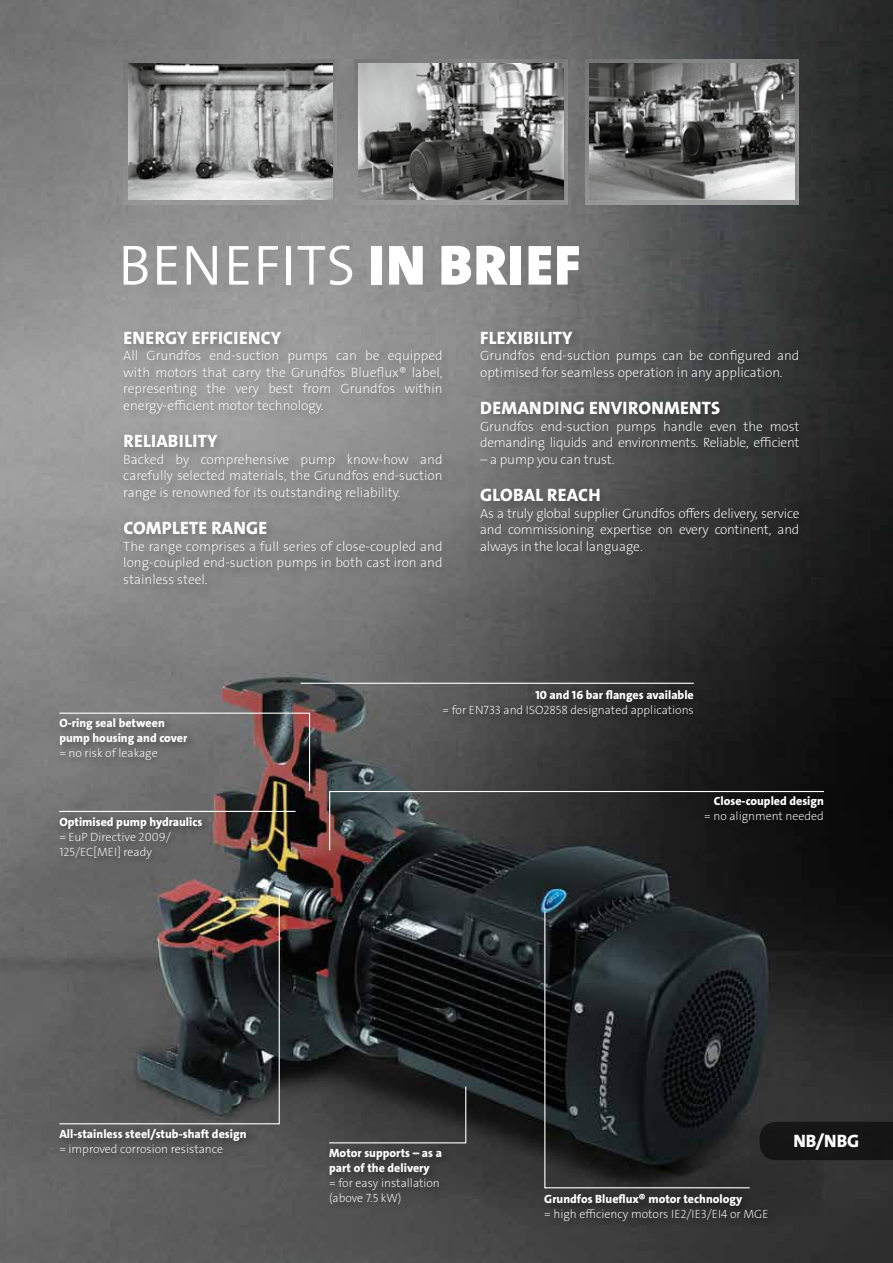
<style>
.page{position:relative;width:893px;height:1263px;background:#fff}
.page>*{position:absolute;margin:0;border:0;box-sizing:border-box;transform-origin:0 0}
.t1{font:57px "Grundfos The Sans V2 OT 4 SL";letter-spacing:.015em;color:#fff}
.t2{font:18px "Grundfos The Sans V2 OT 8 XB";letter-spacing:.015em;color:#fff}
.t3{font:13.5px/16.5px "Grundfos The Sans V2 OT 2 XL";color:#fff;text-align:justify}
.t4{font:13.5px/16.5px "Grundfos The Sans V2 OT 2 XL";letter-spacing:-.02em;color:#fff}
.t5{font:12px/15px "Grundfos The Sans V2 OT 2 XL";color:#fff}
.t6{font:12px/15px "Grundfos The Sans V2 OT 8 XB";color:#fff}
.s1{font-family:"Grundfos The Sans V2 OT 9 BL"}
</style>
<div class="page">
<img style="left:0;top:0;width:893px;height:1263px">
<div style="left:119px;top:326px;width:333px;height:269px;background:#000;opacity:.25"></div>
<div style="left:476px;top:326px;width:333px;height:238px;background:#000;opacity:.25"></div>
<div style="left:352px;top:60px;width:216px;height:147px;background:#fff;opacity:.59"></div>
<div style="left:352px;top:58px;width:216px;height:146px;background:#000;opacity:.55"></div>
<img style="left:359px;top:63px;width:204px;height:137px">
<div style="left:583px;top:60px;width:216px;height:147px;background:#fff;opacity:.59"></div>
<div style="left:583px;top:58px;width:216px;height:146px;background:#000;opacity:.55"></div>
<img style="left:590px;top:64px;width:204px;height:136px">
<div style="left:439px;top:686px;width:265px;height:41px;background:#000;opacity:.5"></div>
<div style="left:55px;top:1124px;width:202px;height:42px;background:#000;opacity:.5"></div>
<div style="left:540px;top:1189px;width:238px;height:42px;background:#323232"></div>
<hr style="left:300px;top:683px;width:394px;height:1px;background:#fff">
<svg style="left:58px;top:891px;width:222px;height:234px"></svg>
<hr style="left:59px;top:811px;width:237px;height:1px;background:#fff">
<svg style="left:58px;top:712px;width:253px;height:80px"></svg>
<div style="left:55px;top:812px;width:158px;height:57px;background:#646464"></div>
<div style="left:55px;top:714px;width:143px;height:57px;background:#000;opacity:.5"></div>
<svg style="left:329px;top:790px;width:496px;height:61px"></svg>
<div style="left:701px;top:792px;width:133px;height:42px;background:#101010"></div>
<div style="left:324px;top:1144px;width:128px;height:70px;background:#000;opacity:.5"></div>
<svg style="left:544px;top:910px;width:207px;height:279px"></svg>
<svg style="left:328px;top:1085px;width:139px;height:59px"></svg>
<div style="left:121px;top:60px;width:216px;height:147px;background:#fff;opacity:.59"></div>
<div style="left:121px;top:58px;width:216px;height:146px;background:#000;opacity:.55"></div>
<img style="left:128px;top:64px;width:205px;height:136px">
<div style="left:760px;top:1122px;width:133px;height:38px;background:#161616"></div>
<h1 class="t1" style="left:118px;top:229px;width:464px">BENEFITS <span class="s1">IN BRIEF</span></h1>
<h2 class="t2" style="left:123px;top:326px;width:159px">Energy efficiency</h2>
<p class="t3" style="left:123px;top:348px;width:321px">All Grundfos end-suction pumps can be equipped with motors that carry the Grundfos Blueflux® label, representing the very best from Grundfos within energy-efficient motor technology.</p>
<h2 class="t2" style="left:123px;top:430px;width:96px">Re liability</h2>
<p class="t3" style="left:123px;top:451px;width:321px">Backed by comprehensive pump know-how and carefully selected materials, the Grundfos end-suction range is renowned for its outstanding reliability.</p>
<h2 class="t2" style="left:123px;top:517px;width:111px">Complete range</h2>
<p class="t3" style="left:123px;top:538px;width:321px">The range comprises a full series of close-coupled and long-coupled end-suction pumps in both cast iron and stainless steel.</p>
<h2 class="t2" style="left:480px;top:326px;width:47px">FLEXIBILITY</h2>
<p class="t3" style="left:480px;top:348px;width:321px">Grundfos end-suction pumps can be configured and optimised for seamless operation in any application.</p>
<h2 class="t2" style="left:480px;top:397px;width:51px">Demand</h2>
<h2 class="t2" style="left:554px;top:397px;width:166px">ing environments</h2>
<p class="t4" style="left:480px;top:418px;width:321px">Grundfos end-suction pumps handle even the most demanding liquids and environments. Reliable, efficient</p>
<p class="t3" style="left:480px;top:451px;width:136px">– a pump you can trust.</p>
<h2 class="t2" style="left:480px;top:484px;width:122px">Global reach</h2>
<p class="t3" style="left:480px;top:505px;width:321px">As a truly global supplier Grundfos offers delivery, service and commissioning expertise on every continent, and always in the local language.</p>
<p class="t6" style="left:59px;top:716px;width:129px">O-ring seal between pump housing and cover</p>
<p class="t5" style="left:59px;top:746px;width:100px">= no risk of leakage</p>
<p class="t6" style="left:59px;top:814px;width:144px">Optimised pump hydraulics</p>
<p class="t5" style="left:59px;top:829px;width:113px">= EuP Directive 2009/<br>125/EC[MEI] ready</p>
<p class="t6" style="left:535px;top:687px;width:160px">10 and 16 bar flanges available</p>
<p class="t5" style="left:442px;top:702px;width:253px">= for EN733 and ISO2858 designated applications</p>
<p class="t6" style="left:714px;top:794px;width:112px">Close-coupled design</p>
<p class="t5" style="left:704px;top:809px;width:121px">= no alignment needed</p>
<p class="t6" style="left:59px;top:1127px;width:189px">All-stainless steel/stub-shaft design</p>
<p class="t5" style="left:59px;top:1142px;width:165px">= improved corrosion resistance</p>
<p class="t6" style="left:329px;top:1145px;width:115px">Motor supports – as a part of the delivery</p>
<p class="t5" style="left:329px;top:1175px;width:112px">= for easy installation (above 7.5 kW)</p>
<p class="t6" style="left:544px;top:1191px;width:200px">Grundfos Blueflux® motor technology</p>
<p class="t5" style="left:544px;top:1206px;width:226px">= high efficiency motors IE2/IE3/EI4 or MGE</p>
<h2 class="t2" style="left:793px;top:1129px;width:67px">NB/NBG</h2>
</div>
